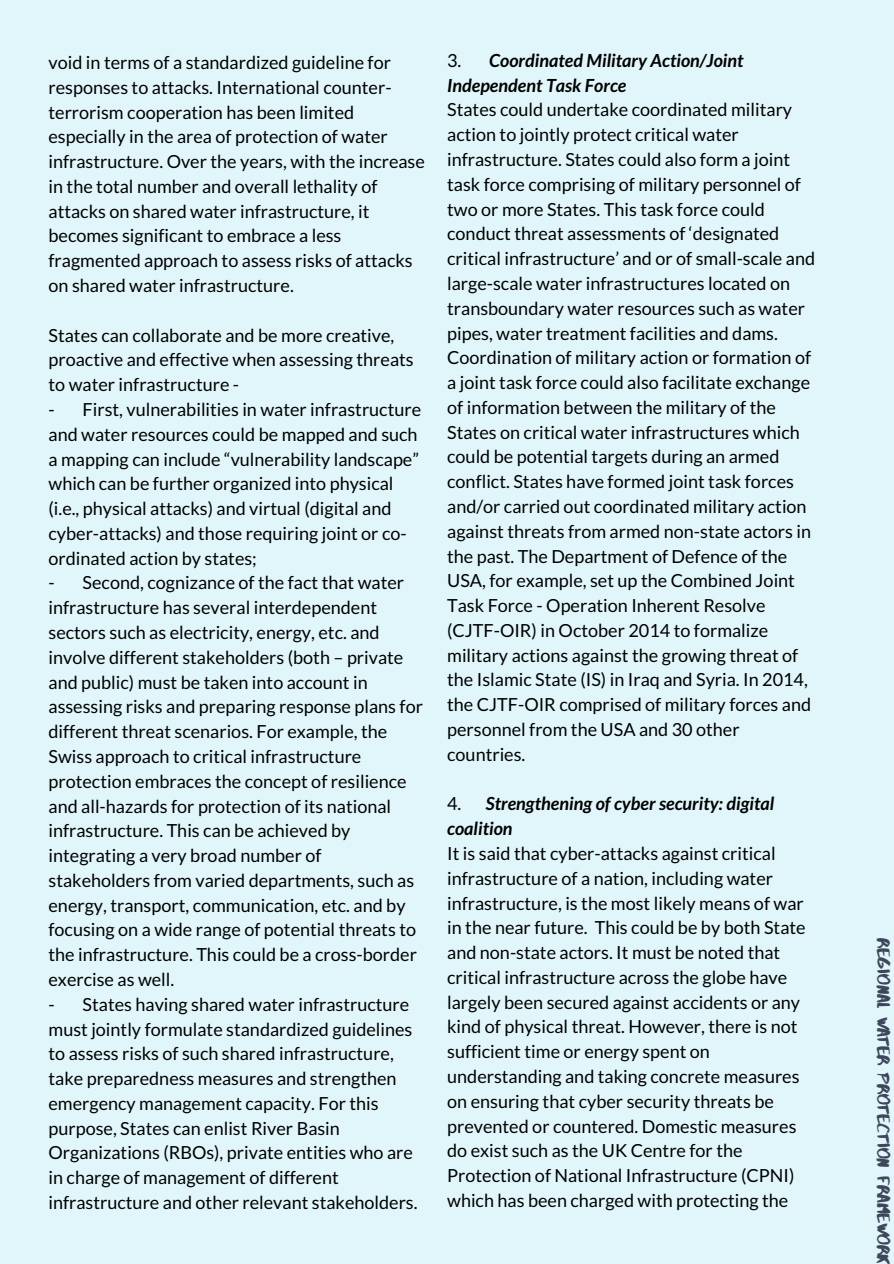
<style>
.page{position:relative;width:894px;height:1264px;background:#fff}
.page>*{position:absolute;margin:0;border:0;box-sizing:border-box;transform-origin:0 0}
.t1{font:18px/24.8px "Lato";color:#000}
.t2{font:italic 700 18px/24.8px "Lato";color:#000}
.t3{font:18px "Abys";color:#3d465a}
.s1{font-weight:400;font-style:normal}
</style>
<div class="page">
<div style="left:0;top:0;width:893px;height:1263px;background:#e0f6fa"></div>
<p class="t1" style="left:48px;top:50px;width:378px">void in terms of a standardized guideline for responses to attacks. International counter&shy;terrorism cooperation has been limited especially in the area of protection of water infrastructure. Over the years, with the increase in the total number and overall lethality of attacks on shared water infrastructure, it becomes significant to embrace a less fragmented approach to assess risks of attacks on shared water infrastructure.</p>
<p class="t1" style="left:48px;top:322px;width:366px">States can collaborate and be more creative, proactive and effective when assessing threats to water infrastructure -</p>
<p class="t1" style="left:48px;top:396px;width:374px">- First, vulnerabilities in water infrastructure and water resources could be mapped and such a mapping can include “vulnerability landscape” which can be further organized into physical (i.e., physical attacks) and virtual (digital and cyber-attacks) and those requiring joint or co&shy;ordinated action by states;</p>
<p class="t1" style="left:48px;top:570px;width:376px">- Second, cognizance of the fact that water infrastructure has several interdependent sectors such as electricity, energy, etc. and involve different stakeholders (both – private and public) must be taken into account in assessing risks and preparing response plans for different threat scenarios. For example, the Swiss approach to critical infrastructure protection embraces the concept of resilience and all-hazards for protection of its national infrastructure. This can be achieved by integrating a very broad number of stakeholders from varied departments, such as energy, transport, communication, etc. and by focusing on a wide range of potential threats to the infrastructure. This could be a cross-border exercise as well.</p>
<p class="t1" style="left:48px;top:991px;width:370px">- States having shared water infrastructure must jointly formulate standardized guidelines to assess risks of such shared infrastructure, take preparedness measures and strengthen emergency management capacity. For this purpose, States can enlist River Basin Organizations (RBOs), private entities who are in charge of management of different infrastructure and other relevant stakeholders.</p>
<p class="t2" style="left:447px;top:48px;width:298px"><span class="s1">3.</span> Coordinated Military Action/Joint<br>Independent Task Force</p>
<p class="t1" style="left:447px;top:97px;width:369px">States could undertake coordinated military action to jointly protect critical water infrastructure. States could also form a joint task force comprising of military personnel of two or more States. This task force could conduct threat assessments of ‘designated critical infrastructure’ and or of small-scale and large-scale water infrastructures located on transboundary water resources such as water pipes, water treatment facilities and dams.<br>Coordination of military action or formation of a joint task force could also facilitate exchange of information between the military of the States on critical water infrastructures which could be potential targets during an armed conflict. States have formed joint task forces and/or carried out coordinated military action against threats from armed non-state actors in the past. The Department of Defence of the USA, for example, set up the Combined Joint Task Force - Operation Inherent Resolve (CJTF-OIR) in October 2014 to formalize military actions against the growing threat of the Islamic State (IS) in Iraq and Syria. In 2014, the CJTF-OIR comprised of military forces and personnel from the USA and 30 other countries.</p>
<p class="t2" style="left:447px;top:791px;width:328px"><span class="s1">4.</span> Strengthening of cyber security: digital coalition</p>
<p class="t1" style="left:447px;top:840px;width:360px">It is said that cyber-attacks against critical infrastructure of a nation, including water infrastructure, is the most likely means of war in the near future. This could be by both State and non-state actors. It must be noted that critical infrastructure across the globe have largely been secured against accidents or any kind of physical threat. However, there is not sufficient time or energy spent on understanding and taking concrete measures on ensuring that cyber security threats be prevented or countered. Domestic measures do exist such as the UK Centre for the Protection of National Infrastructure (CPNI) which has been charged with protecting the</p>
<p class="t3" style="left:894px;top:938px;width:329px;rotate:90deg">REGIONAL WATER PROTECTION FRAMEWORK</p>
</div>
